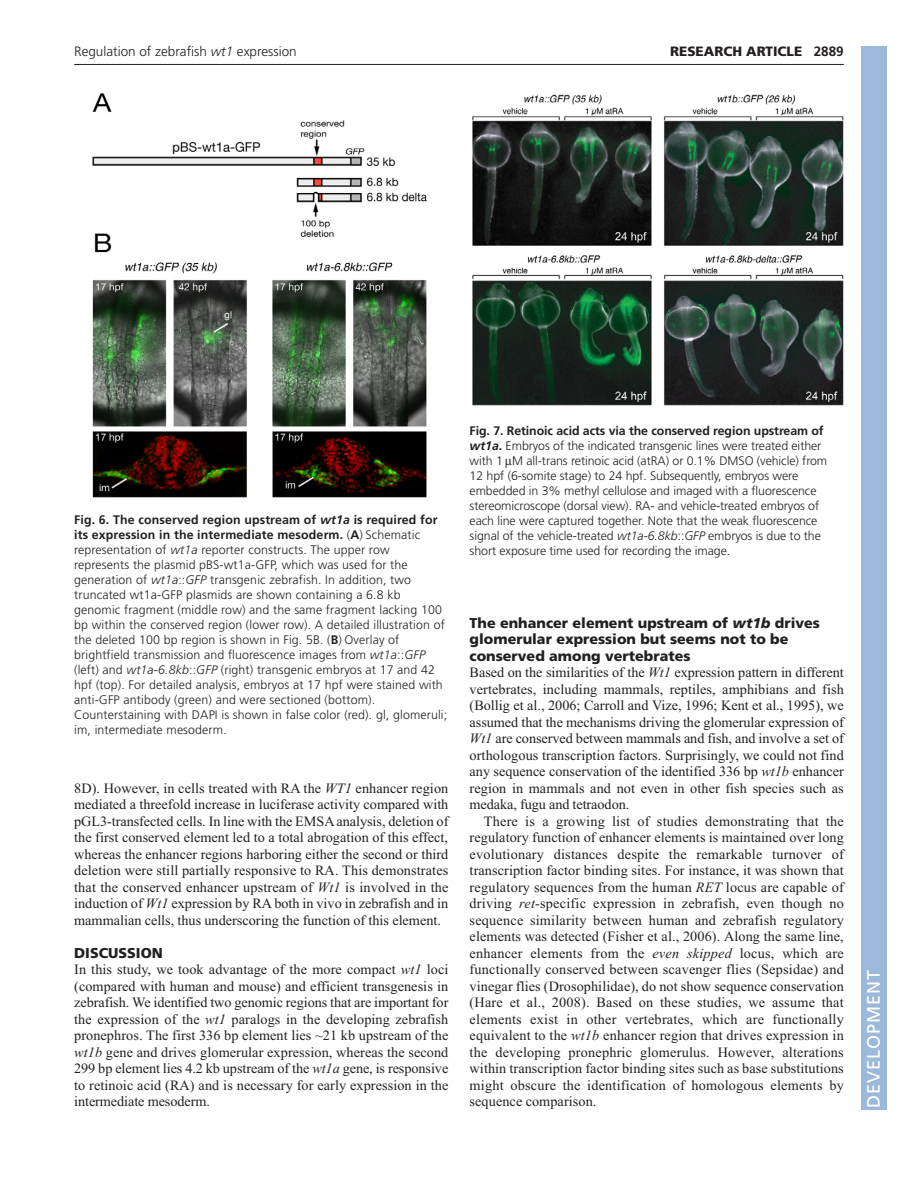
<style>
.page{position:relative;width:918px;height:1188px;background:#fff}
.page>*{position:absolute;margin:0;border:0;box-sizing:border-box;transform-origin:0 0}
.t1{font:18px "Frutiger LT Std";letter-spacing:.055em;color:#fff}
.t2{font:14.25px/16.5px "Times New Roman";letter-spacing:.005em;color:#231f20;text-align:justify}
.t3{font:900 14.25px/16.5px "Frutiger LT Std";color:#231f20}
.t4{font:300 13.5px "Frutiger LT Std";color:#231f20}
.t5{font:900 13.5px "Frutiger LT Std";color:#231f20}
.t6{font:300 12.3px/15px "Frutiger LT Std";letter-spacing:.01em;color:#231f20}
.s1{font-style:italic}
.s2{font-weight:700}
.s3{font-weight:700;font-style:italic}
</style>
<div class="page">
<hr style="left:74px;top:64px;width:770px;height:1px;background:#231f20">
<img style="left:92px;top:93px;width:335px;height:405px">
<img style="left:472px;top:94px;width:372px;height:312px">
<div style="left:861px;top:46px;width:25px;height:1064px;background:#9cb9db"></div>
<p class="t4" style="left:74px;top:46px;width:224px">Regulation of zebrafish <span class="s1">wt1</span> expression</p>
<p class="t5" style="left:670px;top:46px;width:175px">RESEARCH ARTICLE <span class="s2">2889</span></p>
<p class="t6" style="left:74px;top:513px;width:375px"><span class="s2">Fig. 6. The conserved region upstream of</span> <span class="s3">wt1a</span> <span class="s2">is required for its expression in the intermediate mesoderm.</span> (<span class="s2">A</span>) Schematic representation of <span class="s1">wt1a</span> reporter constructs. The upper row represents the plasmid pBS-wt1a-GFP, which was used for the generation of <span class="s1">wt1a</span>::<span class="s1">GFP</span> transgenic zebrafish. In addition, two truncated wt1a-GFP plasmids are shown containing a 6.8 kb genomic fragment (middle row) and the same fragment lacking 100 bp within the conserved region (lower row). A detailed illustration of the deleted 100 bp region is shown in Fig. 5B. (<span class="s2">B</span>) Overlay of brightfield transmission and fluorescence images from <span class="s1">wt1a</span>::<span class="s1">GFP </span>(left) and <span class="s1">wt1a-6.8kb</span>::<span class="s1">GFP</span> (right) transgenic embryos at 17 and 42 hpf (top). For detailed analysis, embryos at 17 hpf were stained with anti-GFP antibody (green) and were sectioned (bottom).<br>Counterstaining with DAPI is shown in false color (red). gl, glomeruli; im, intermediate mesoderm.</p>
<p class="t2" style="left:74px;top:781px;width:376px">8D). However, in cells treated with RA the <span class="s1">WT1</span> enhancer region mediated a threefold increase in luciferase activity compared with pGL3-transfected cells. In line with the EMSA analysis, deletion of the first conserved element led to a total abrogation of this effect, whereas the enhancer regions harboring either the second or third deletion were still partially responsive to RA. This demonstrates that the conserved enhancer upstream of <span class="s1">Wt1</span> is involved in the induction of <span class="s1">Wt1</span> expression by RA both in vivo in zebrafish and in mammalian cells, thus underscoring the function of this element.</p>
<p class="t3" style="left:74px;top:946px;width:90px">DISCUSSION</p>
<p class="t2" style="left:74px;top:963px;width:376px">In this study, we took advantage of the more compact <span class="s1">wt1</span> loci (compared with human and mouse) and efficient transgenesis in zebrafish. We identified two genomic regions that are important for the expression of the <span class="s1">wt1</span> paralogs in the developing zebrafish pronephros. The first 336 bp element lies ~21 kb upstream of the <span class="s1">wt1b</span> gene and drives glomerular expression, whereas the second 299 bp element lies 4.2 kb upstream of the <span class="s1">wt1a</span> gene, is responsive to retinoic acid (RA) and is necessary for early expression in the intermediate mesoderm.</p>
<p class="t6" style="left:470px;top:424px;width:359px"><span class="s2">Fig. 7. Retinoic acid acts via the conserved region upstream of </span><span class="s3">wt1a</span><span class="s2">.</span> Embryos of the indicated transgenic lines were treated either with 1 M all-trans retinoic acid (atRA) or 0.1% DMSO (vehicle) from 12 hpf (6-somite stage) to 24 hpf. Subsequently, embryos were embedded in 3% methyl cellulose and imaged with a fluorescence stereomicroscope (dorsal view). RA- and vehicle-treated embryos of each line were captured together. Note that the weak fluorescence signal of the vehicle-treated <span class="s1">wt1a-6.8kb</span>::<span class="s1">GFP</span> embryos is due to the short exposure time used for recording the image.</p>
<p class="t3" style="left:470px;top:616px;width:352px">The enhancer element upstream of <span class="s1">wt1b</span> drives glomerular expression but seems not to be conserved among vertebrates</p>
<p class="t2" style="left:470px;top:666px;width:376px">Based on the similarities of the <span class="s1">Wt1</span> expression pattern in different vertebrates, including mammals, reptiles, amphibians and fish (Bollig et al., 2006; Carroll and Vize, 1996; Kent et al., 1995), we assumed that the mechanisms driving the glomerular expression of <span class="s1">Wt1</span> are conserved between mammals and fish, and involve a set of orthologous transcription factors. Surprisingly, we could not find any sequence conservation of the identified 336 bp <span class="s1">wt1b</span> enhancer region in mammals and not even in other fish species such as medaka, fugu and tetraodon.</p>
<p class="t2" style="left:470px;top:814px;width:376px;text-indent:14px">There is a growing list of studies demonstrating that the regulatory function of enhancer elements is maintained over long evolutionary distances despite the remarkable turnover of transcription factor binding sites. For instance, it was shown that regulatory sequences from the human <span class="s1">RET</span> locus are capable of driving <span class="s1">ret</span>-specific expression in zebrafish, even though no sequence similarity between human and zebrafish regulatory elements was detected (Fisher et al., 2006). Along the same line, enhancer elements from the <span class="s1">even skipped</span> locus, which are functionally conserved between scavenger flies (Sepsidae) and vinegar flies (Drosophilidae), do not show sequence conservation (Hare et al., 2008). Based on these studies, we assume that elements exist in other vertebrates, which are functionally equivalent to the <span class="s1">wt1b</span> enhancer region that drives expression in the developing pronephric glomerulus. However, alterations within transcription factor binding sites such as base substitutions might obscure the identification of homologous elements by sequence comparison.</p>
<p class="t1" style="left:863px;top:1108px;width:140px;rotate:-90deg">DEVELOPMENT</p>
</div>
